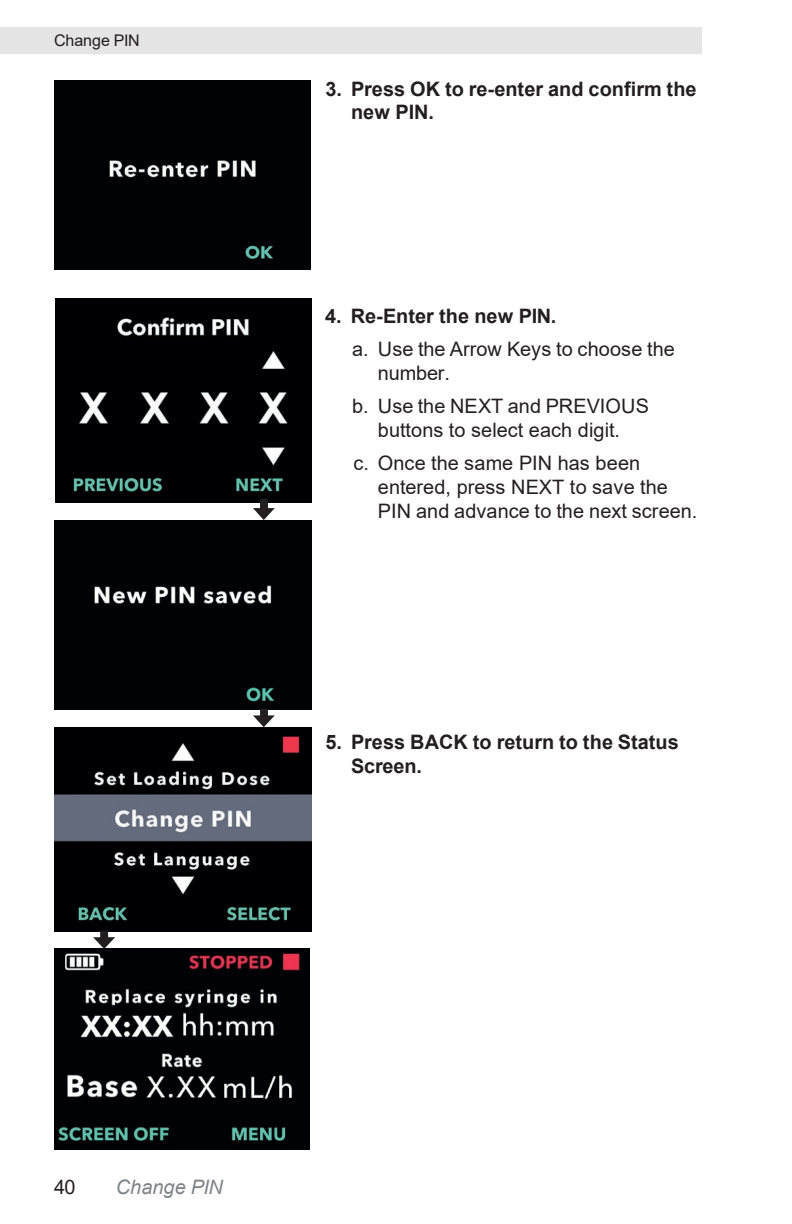
<style>
.page{position:relative;width:792px;height:1224px;background:#fff}
.page>*{position:absolute;margin:0;border:0;box-sizing:border-box;transform-origin:0 0}
.t1{font:20px/23.8px "Arial";color:#231f20}
.t2{font:700 20px/23.8px "Arial";color:#231f20}
.t3{font:italic 20px "Arial";color:#7f8488}
.t4{font:16px "Arial";letter-spacing:-.005em;color:#231f20}
</style>
<div class="page">
<div style="left:0;top:27px;width:702px;height:27px;background:#e5e5e5"></div>
<div style="left:54px;top:81px;width:256px;height:189px;background:#010205"></div>
<img style="left:55px;top:299px;width:257px;height:204px">
<div style="left:260px;top:499px;width:8px;height:12px;background:#231f20"></div>
<div style="left:55px;top:521px;width:256px;height:189px;background:#010205"></div>
<svg style="left:253px;top:508px;width:22px;height:12px"></svg>
<div style="left:260px;top:709px;width:8px;height:10px;background:#231f20"></div>
<img style="left:55px;top:727px;width:256px;height:204px">
<svg style="left:253px;top:715px;width:22px;height:12px"></svg>
<div style="left:100px;top:931px;width:8px;height:10px;background:#231f20"></div>
<svg style="left:93px;top:937px;width:22px;height:12px"></svg>
<img style="left:54px;top:949px;width:255px;height:200px">
<p class="t4" style="left:54px;top:29px;width:87px">Change PIN</p>
<p class="t2" style="left:351px;top:77px;width:347px;text-indent:-26px">3. Press OK to re-enter and confirm the new PIN.</p>
<p class="t2" style="left:325px;top:305px;width:233px">4. Re-Enter the new PIN.</p>
<p class="t1" style="left:378px;top:337px;width:298px;text-indent:-26px">a. Use the Arrow Keys to choose the number.</p>
<p class="t1" style="left:352px;top:394px;width:298px;text-align:center">b. Use the NEXT and PREVIOUS buttons to select each digit.</p>
<p class="t1" style="left:378px;top:451px;width:321px;text-indent:-24px">c. Once the same PIN has been entered, press NEXT to save the<br>PIN and advance to the next screen.</p>
<p class="t2" style="left:351px;top:730px;width:329px;text-indent:-26px">5. Press BACK to return to the Status<br>Screen.</p>
<p class="t1" style="left:54px;top:1174px;width:23px">40</p>
<p class="t3" style="left:116px;top:1174px;width:109px">Change PIN</p>
</div>
